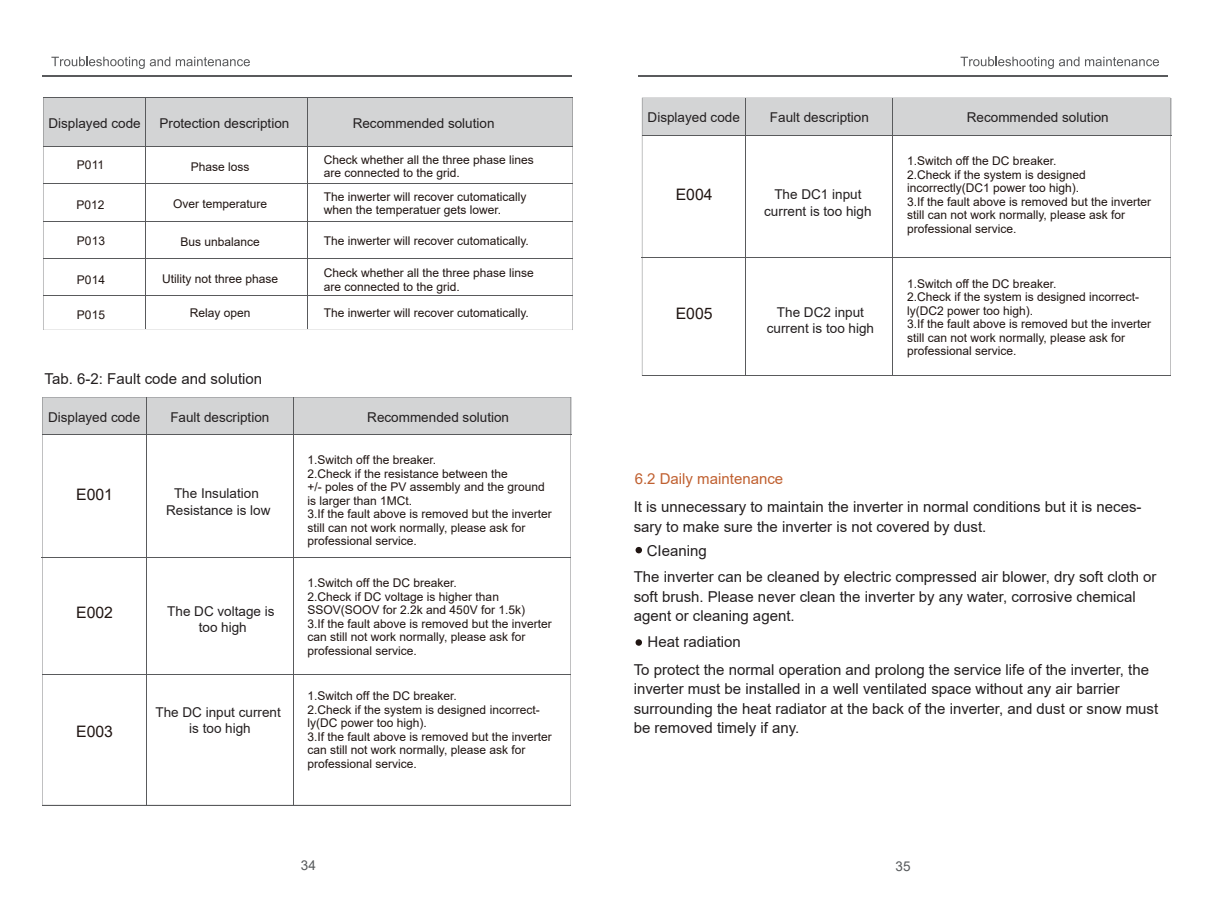
<style>
.page{position:relative;width:1212px;height:915px;background:#fff}
.page>*{position:absolute;margin:0;border:0;box-sizing:border-box;transform-origin:0 0}
.t1{font:15.75px "Arial";color:#201512}
.t2{font:15px/19.5px "Arial";color:#231f20}
.t3{font:15px "Arial";color:#c06030}
.t4{font:13.5px/16.5px "Arial";color:#231f20;text-align:center}
.t5{font:13.5px "Arial";color:#56595b}
.t6{font:12px/13.5px "Arial";color:#201512}
</style>
<div class="page">
<hr style="left:42px;top:75px;width:529px;height:2px;background:#595a5c">
<hr style="left:638px;top:75px;width:530px;height:2px;background:#595a5c">
<svg style="left:51px;top:57px;width:119px;height:12px"></svg>
<svg style="left:176px;top:57px;width:74px;height:9px"></svg>
<svg style="left:960px;top:57px;width:119px;height:12px"></svg>
<svg style="left:1085px;top:57px;width:74px;height:9px"></svg>
<svg style="left:635px;top:639px;width:7px;height:6px"></svg>
<svg style="left:635px;top:546px;width:7px;height:7px"></svg>
<hr style="left:43px;top:434px;width:529px;height:1px;background:#595a5c">
<hr style="left:41px;top:556px;width:530px;height:1px;background:#595a5c">
<hr style="left:43px;top:804px;width:528px;height:1px;background:#595a5c">
<svg style="left:42px;top:397px;width:529px;height:407px"></svg>
<hr style="left:642px;top:135px;width:529px;height:1px;background:#595a5c">
<hr style="left:641px;top:257px;width:529px;height:1px;background:#595a5c">
<hr style="left:642px;top:375px;width:528px;height:1px;background:#595a5c">
<svg style="left:642px;top:98px;width:528px;height:277px"></svg>
<svg style="left:43px;top:97px;width:530px;height:233px"></svg>
<p class="t4" style="left:48px;top:115px;width:94px">Displayed code</p>
<p class="t4" style="left:160px;top:115px;width:131px">Protection description</p>
<p class="t4" style="left:353px;top:115px;width:143px">Recommended solution</p>
<p class="t6" style="left:191px;top:160px;width:60px">Phase loss</p>
<p class="t6" style="left:173px;top:197px;width:96px">Over temperature</p>
<p class="t6" style="left:180px;top:234px;width:81px">Bus unbalance</p>
<p class="t6" style="left:162px;top:272px;width:118px">Utility not three phase</p>
<p class="t6" style="left:190px;top:305px;width:62px">Relay open</p>
<p class="t6" style="left:324px;top:153px;width:212px">Check whether all the three phase lines are connected to the grid.</p>
<p class="t6" style="left:324px;top:190px;width:204px">The inwerter will recover cutomatically when the temperatuer gets lower.</p>
<p class="t6" style="left:324px;top:233px;width:207px">The inwerter will recover cutomatically.</p>
<p class="t6" style="left:77px;top:158px;width:29px">P011</p>
<p class="t6" style="left:77px;top:198px;width:30px">P012</p>
<p class="t6" style="left:77px;top:234px;width:30px">P013</p>
<p class="t6" style="left:77px;top:272px;width:30px">P014</p>
<p class="t6" style="left:77px;top:307px;width:30px">P015</p>
<p class="t6" style="left:324px;top:266px;width:212px">Check whether all the three phase linse are connected to the grid.</p>
<p class="t6" style="left:324px;top:306px;width:207px">The inwerter will recover cutomatically.</p>
<p class="t2" style="left:45px;top:368px;width:219px">Tab. 6-2: Fault code and solution</p>
<p class="t4" style="left:48px;top:408px;width:94px">Displayed code</p>
<p class="t4" style="left:170px;top:408px;width:101px">Fault description</p>
<p class="t4" style="left:367px;top:408px;width:143px">Recommended solution</p>
<h1 class="t1" style="left:76px;top:483px;width:38px">E001</h1>
<h1 class="t1" style="left:76px;top:601px;width:38px">E002</h1>
<h1 class="t1" style="left:76px;top:720px;width:38px">E003</h1>
<p class="t4" style="left:166px;top:485px;width:106px">The Insulation<br>Resistance is low</p>
<p class="t4" style="left:167px;top:602px;width:109px">The DC voltage is too high</p>
<p class="t4" style="left:155px;top:703px;width:127px">The DC input current is too high</p>
<p class="t6" style="left:308px;top:453px;width:246px">1.Switch off the breaker.<br>2.Check if the resistance between the<br>+/- poles of the PV assembly and the ground is larger than 1MCt.<br>3.If the fault above is removed but the inverter still can not work normally, please ask for professional service.</p>
<p class="t6" style="left:308px;top:576px;width:246px">1.Switch off the DC breaker.<br>2.Check if DC voltage is higher than SSOV(SOOV for 2.2k and 450V for 1.5k)<br>3.If the fault above is removed but the inverter can still not work normally, please ask for professional service.</p>
<p class="t6" style="left:308px;top:689px;width:246px">1.Switch off the DC breaker.<br>2.Check if the system is designed incorrect&shy;ly(DC power too high).<br>3.If the fault above is removed but the inverter can still not work normally, please ask for professional service.</p>
<p class="t4" style="left:648px;top:109px;width:94px">Displayed code</p>
<p class="t4" style="left:770px;top:109px;width:101px">Fault description</p>
<p class="t4" style="left:967px;top:109px;width:143px">Recommended solution</p>
<h1 class="t1" style="left:676px;top:184px;width:38px">E004</h1>
<h1 class="t1" style="left:676px;top:302px;width:38px">E005</h1>
<p class="t4" style="left:764px;top:186px;width:109px">The DC1 input current is too high</p>
<p class="t4" style="left:767px;top:303px;width:109px">The DC2 input current is too high</p>
<p class="t6" style="left:907px;top:154px;width:246px">1.Switch off the DC breaker.<br>2.Check if the system is designed incorrectly(DC1 power too high).<br>3.If the fault above is removed but the inverter still can not work normally, please ask for professional service.</p>
<p class="t6" style="left:907px;top:277px;width:246px">1.Switch off the DC breaker.<br>2.Check if the system is designed incorrect&shy;ly(DC2 power too high).<br>3.If the fault above is removed but the inverter still can not work normally, please ask for professional service.</p>
<p class="t3" style="left:635px;top:468px;width:150px">6.2 Daily maintenance</p>
<p class="t2" style="left:634px;top:497px;width:509px">It is unnecessary to maintain the inverter in normal conditions but it is neces&shy;sary to make sure the inverter is not covered by dust.</p>
<p class="t2" style="left:634px;top:567px;width:524px">The inverter can be cleaned by electric compressed air blower, dry soft cloth or soft brush. Please never clean the inverter by any water, corrosive chemical agent or cleaning agent.</p>
<p class="t2" style="left:634px;top:659px;width:526px">To protect the normal operation and prolong the service life of the inverter, the inverter must be installed in a well ventilated space without any air barrier surrounding the heat radiator at the back of the inverter, and dust or snow must be removed timely if any.</p>
<p class="t2" style="left:647px;top:540px;width:62px">CIeaning</p>
<p class="t2" style="left:647px;top:632px;width:95px">Heat radiation</p>
<p class="t5" style="left:301px;top:855px;width:17px">34</p>
<p class="t5" style="left:895px;top:856px;width:17px">35</p>
</div>
